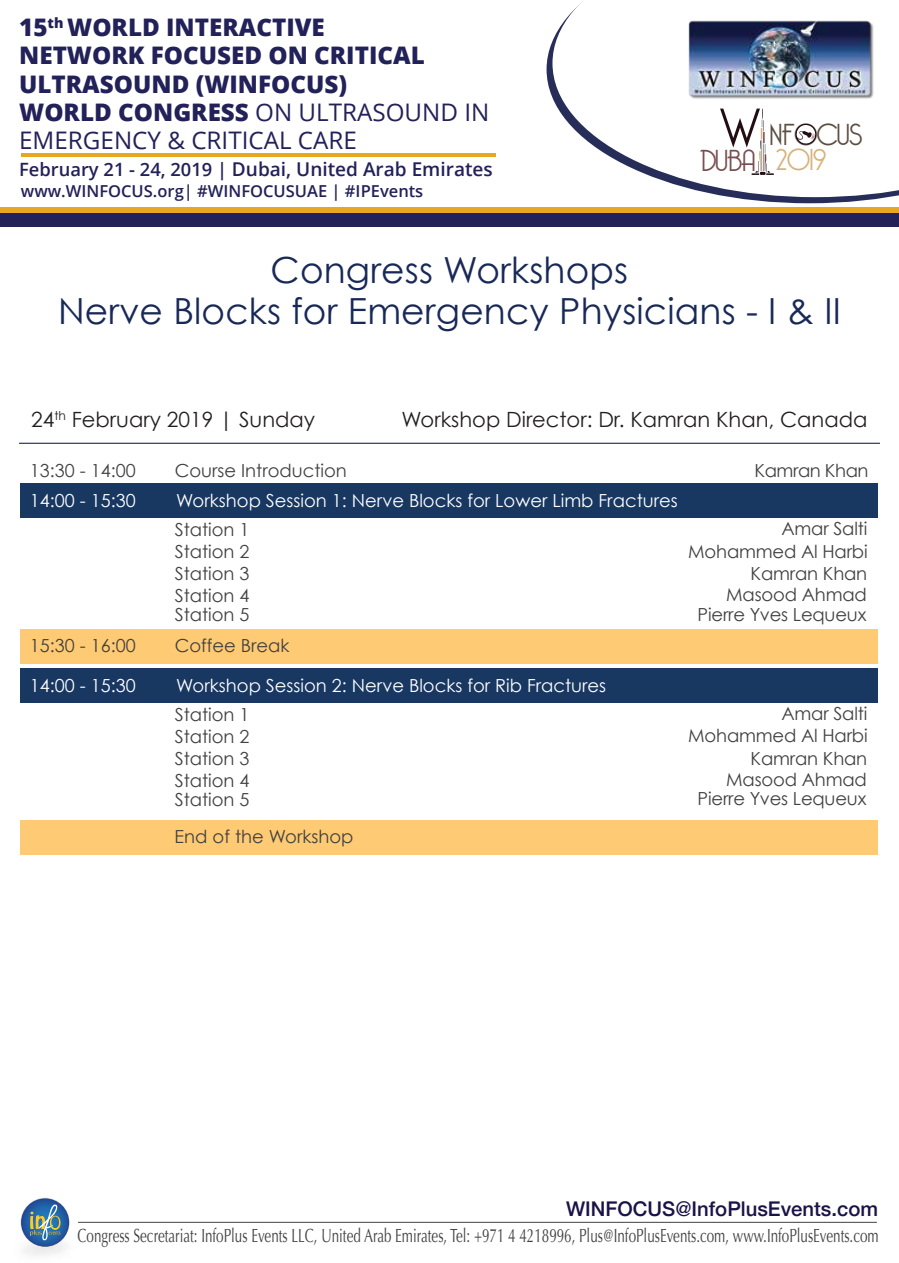
<style>
.page{position:relative;width:899px;height:1263px;background:#fff}
.page>*{position:absolute;margin:0;border:0;box-sizing:border-box;transform-origin:0 0}
.t1{font:300 53.4px "Bellerose";color:#220e12}
.t2{font:36px "Century Gothic";letter-spacing:.005em;color:#192957}
.t3{font:300 29.55px/26px "Bellerose";letter-spacing:-.025em;color:#5c4e41}
.t4{font:800 24.15px/28.3px "Open Sans";color:#222159}
.t5{font:21px "Century Gothic";color:#231f20}
.t6{font:500 20.25px "Helvetica Neue";color:#191347}
.t7{font:19.05px "Optima";color:#414142;scale:.7 1}
.t8{font:600 19.05px "Open Sans";color:#222159}
.t9{font:18px "Century Gothic";letter-spacing:-.01em;color:#414042}
.t10{font:18px "Century Gothic";color:#fff}
.t11{font:600 16.5px "Open Sans";color:#222159}
.s1{font-weight:400}
.s2{font-size:18.3px}
.s3{color:#784e51}
.s4{color:#d6b37b}
</style>
<div class="page">
<div style="left:20px;top:629px;width:857px;height:35px;background:#feca73"></div>
<div style="left:20px;top:484px;width:857px;height:34px;background:#183761"></div>
<div style="left:20px;top:668px;width:857px;height:35px;background:#183761"></div>
<hr style="left:19px;top:443px;width:861px;height:1px;background:#192957">
<hr style="left:78px;top:1222px;width:798px;height:1px;background:#414142">
<img style="left:20px;top:1197px;width:103px;height:58px">
<svg style="left:21px;top:1198px;width:48px;height:49px"></svg>
<div style="left:0;top:213px;width:899px;height:14px;background:#222159"></div>
<svg style="left:546px;top:42px;width:342px;height:161px"></svg>
<svg style="left:552px;top:2px;width:347px;height:195px"></svg>
<img style="left:688px;top:16px;width:187px;height:85px">
<svg style="left:751px;top:109px;width:23px;height:67px"></svg>
<svg style="left:795px;top:124px;width:22px;height:21px"></svg>
<div style="left:0;top:207px;width:899px;height:6px;background:#e6a823"></div>
<hr style="left:21px;top:154px;width:475px;height:3px;background:#e6a823">
<div style="left:20px;top:820px;width:857px;height:35px;background:#feca73"></div>
<h3 class="t4" style="left:19px;top:12px;width:472px">15<sup>th</sup> WORLD INTERACTIVE<br>NETWORK FOCUSED ON CRITICAL<br>ULTRASOUND (WINFOCUS)<br>WORLD CONGRESS <span class="s1">ON ULTRASOUND IN<br>EMERGENCY &amp; CRITICAL CARE</span></h3>
<p class="t8" style="left:19px;top:156px;width:475px"><span class="s2">February 21 - 24, 2019 |</span> Dubai, United Arab Emirates</p>
<p class="t11" style="left:21px;top:179px;width:404px">www.WINFOCUS.org| #WINFOCUSUAE | #IPEvents</p>
<h2 class="t2" style="left:270px;top:245px;width:359px">Congress Workshops</h2>
<h1 class="t1" style="left:720px;top:97px;width:41px">W</h1>
<h3 class="t3" style="left:700px;top:123px;width:164px;text-indent:70px">NFOCUS<br><span class="s3">DUBA</span> <span class="s4">2019</span></h3>
<h2 class="t2" style="left:58px;top:286px;width:784px">Nerve Blocks for Emergency Physicians - I &amp; II</h2>
<p class="t5" style="left:31px;top:405px;width:285px">24<sup>th</sup> February 2019 | Sunday</p>
<p class="t5" style="left:401px;top:405px;width:467px">Workshop Director: Dr. Kamran Khan, Canada</p>
<p class="t9" style="left:30px;top:458px;width:107px">13:30 - 14:00</p>
<p class="t9" style="left:175px;top:458px;width:174px">Course Introduction</p>
<p class="t9" style="left:754px;top:458px;width:115px">Kamran Khan</p>
<p class="t10" style="left:30px;top:488px;width:107px">14:00 - 15:30</p>
<p class="t10" style="left:176px;top:488px;width:503px">Workshop Session 1: Nerve Blocks for Lower Limb Fractures</p>
<p class="t9" style="left:175px;top:517px;width:76px">Station 1</p>
<p class="t9" style="left:781px;top:516px;width:87px">Amar Salti</p>
<p class="t9" style="left:175px;top:539px;width:76px">Station 2</p>
<p class="t9" style="left:688px;top:539px;width:181px">Mohammed Al Harbi</p>
<p class="t9" style="left:175px;top:561px;width:76px">Station 3</p>
<p class="t9" style="left:750px;top:561px;width:118px">Kamran Khan</p>
<p class="t9" style="left:175px;top:583px;width:76px">Station 4</p>
<p class="t9" style="left:726px;top:582px;width:142px">Masood Ahmad</p>
<p class="t9" style="left:175px;top:602px;width:76px">Station 5</p>
<p class="t9" style="left:697px;top:602px;width:170px">Pierre Yves Lequeux</p>
<p class="t9" style="left:30px;top:633px;width:107px">15:30 - 16:00</p>
<p class="t9" style="left:175px;top:633px;width:116px">Coffee Break</p>
<p class="t10" style="left:30px;top:672px;width:107px">14:00 - 15:30</p>
<p class="t10" style="left:176px;top:672px;width:431px">Workshop Session 2: Nerve Blocks for Rib Fractures</p>
<p class="t9" style="left:175px;top:702px;width:76px">Station 1</p>
<p class="t9" style="left:781px;top:701px;width:87px">Amar Salti</p>
<p class="t9" style="left:175px;top:724px;width:76px">Station 2</p>
<p class="t9" style="left:688px;top:723px;width:181px">Mohammed Al Harbi</p>
<p class="t9" style="left:175px;top:746px;width:76px">Station 3</p>
<p class="t9" style="left:750px;top:746px;width:118px">Kamran Khan</p>
<p class="t9" style="left:175px;top:768px;width:76px">Station 4</p>
<p class="t9" style="left:726px;top:767px;width:142px">Masood Ahmad</p>
<p class="t9" style="left:175px;top:787px;width:76px">Station 5</p>
<p class="t9" style="left:697px;top:786px;width:170px">Pierre Yves Lequeux</p>
<p class="t9" style="left:175px;top:824px;width:180px">End of the Workshop</p>
<p class="t6" style="left:566px;top:1192px;width:313px">WINFOCUS@InfoPlusEvents.com</p>
<p class="t7" style="left:78px;top:1224px;width:1145px">Congress Secretariat: InfoPlus Events LLC, United Arab Emirates, Tel: +971 4 4218996, Plus@InfoPlusEvents.com, www.InfoPlusEvents.com</p>
</div>
